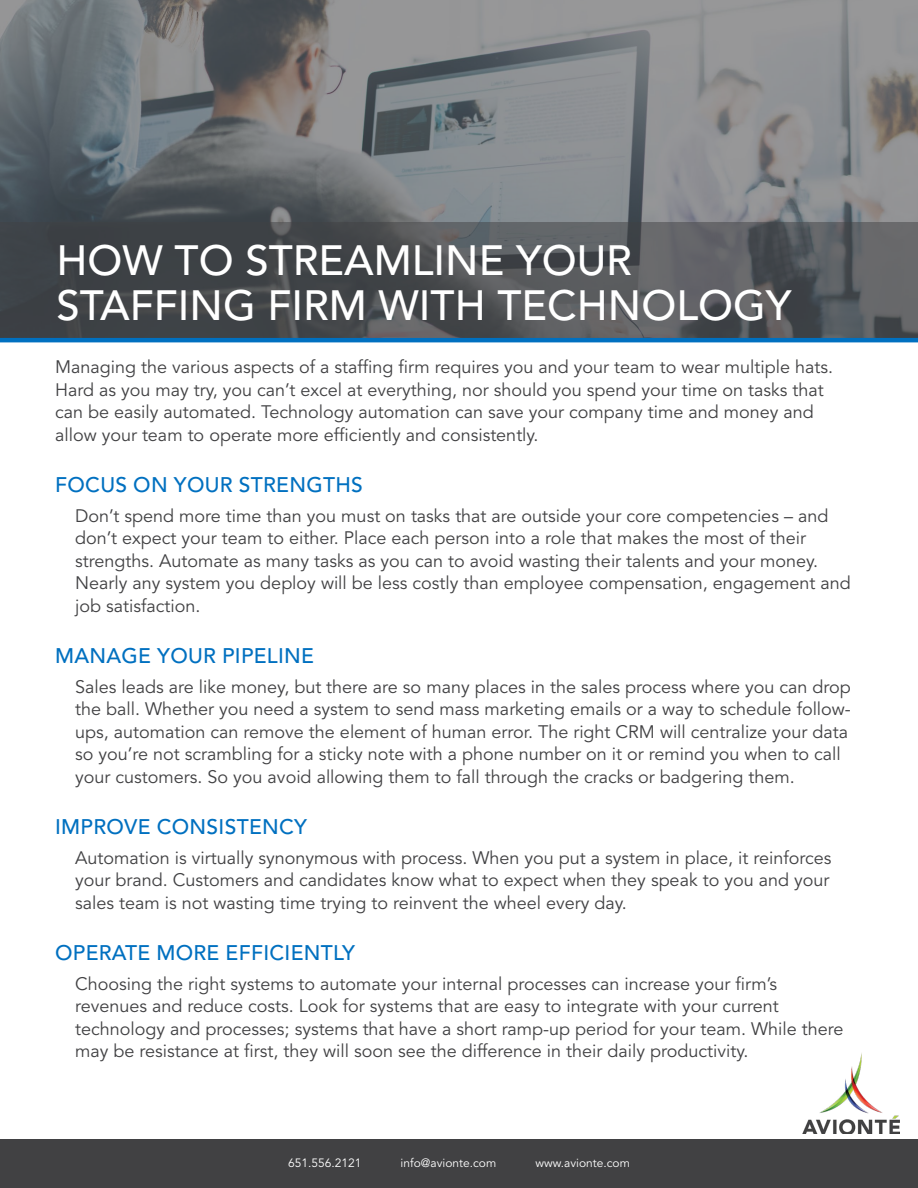
<style>
.page{position:relative;width:918px;height:1188px;background:#fff}
.page>*{position:absolute;margin:0;border:0;box-sizing:border-box;transform-origin:0 0}
.t1{font:500 42px/45px "Avenir";color:#fff}
.t2{font:500 21px "Avenir";letter-spacing:.015em;color:#0070c0}
.t3{font:18px/22.5px "Avenir";color:#414143}
.t4{font:12px "Avenir";color:#fff}
</style>
<div class="page">
<div style="left:0;top:1139px;width:918px;height:49px;background:#414143"></div>
<img style="left:802px;top:1053px;width:98px;height:81px">
<svg style="left:0;top:0;width:918px;height:338px;background:#6b6e71"></svg>
<hr style="left:0;top:338px;width:918px;height:4px;background:#0070c0">
<h1 class="t1" style="left:57px;top:239px;width:736px">HOW TO STREAMLINE YOUR<br>STAFFING FIRM WITH TECHNOLOGY</h1>
<p class="t3" style="left:55px;top:356px;width:779px">Managing the various aspects of a staffing firm requires you and your team to wear multiple hats.<br>Hard as you may try, you can’t excel at everything, nor should you spend your time on tasks that can be easily automated. Technology automation can save your company time and money and allow your team to operate more efficiently and consistently.</p>
<p class="t2" style="left:55px;top:473px;width:309px">FOCUS ON YOUR STRENGTHS</p>
<p class="t3" style="left:75px;top:505px;width:777px">Don’t spend more time than you must on tasks that are outside your core competencies – and don’t expect your team to either. Place each person into a role that makes the most of their strengths. Automate as many tasks as you can to avoid wasting their talents and your money.<br>Nearly any system you deploy will be less costly than employee compensation, engagement and job satisfaction.</p>
<p class="t2" style="left:55px;top:644px;width:260px">MANAGE YOUR PIPELINE</p>
<p class="t3" style="left:75px;top:676px;width:777px">Sales leads are like money, but there are so many places in the sales process where you can drop the ball. Whether you need a system to send mass marketing emails or a way to schedule follow&shy;ups, automation can remove the element of human error. The right CRM will centralize your data so you’re not scrambling for a sticky note with a phone number on it or remind you when to call your customers. So you avoid allowing them to fall through the cracks or badgering them.</p>
<p class="t2" style="left:55px;top:815px;width:253px">IMPROVE CONSISTENCY</p>
<p class="t3" style="left:75px;top:847px;width:758px">Automation is virtually synonymous with process. When you put a system in place, it reinforces your brand. Customers and candidates know what to expect when they speak to you and your sales team is not wasting time trying to reinvent the wheel every day.</p>
<p class="t2" style="left:55px;top:941px;width:301px">OPERATE MORE EFFICIENTLY</p>
<p class="t3" style="left:75px;top:973px;width:770px">Choosing the right systems to automate your internal processes can increase your firm’s revenues and reduce costs. Look for systems that are easy to integrate with your current technology and processes; systems that have a short ramp-up period for your team. While there may be resistance at first, they will soon see the difference in their daily productivity.</p>
<p class="t4" style="left:288px;top:1156px;width:75px">651.556.2121</p>
<p class="t4" style="left:401px;top:1156px;width:97px">info@avionte.com</p>
<p class="t4" style="left:535px;top:1156px;width:96px">www.avionte.com</p>
</div>
